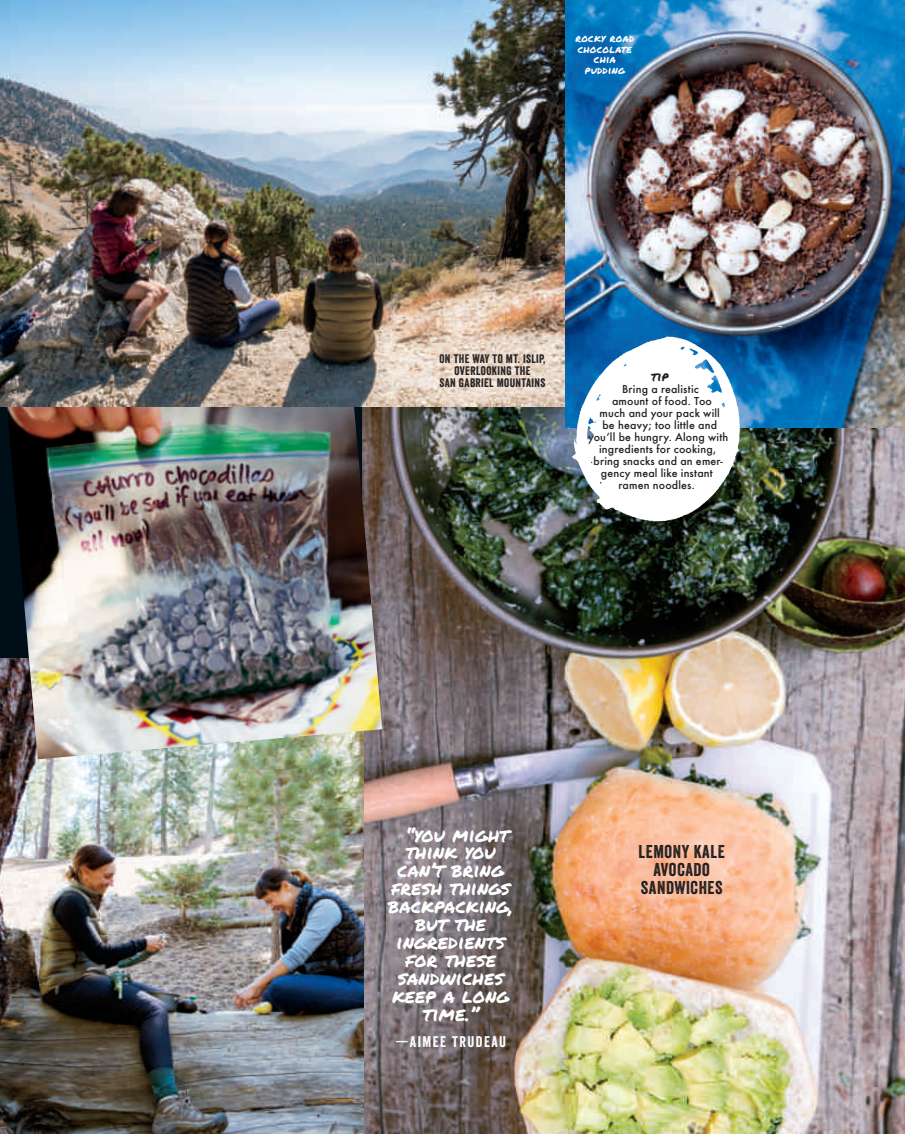
<style>
.page{position:relative;width:905px;height:1134px;background:#fff}
.page>*{position:absolute;margin:0;border:0;box-sizing:border-box;transform-origin:0 0}
.t1{font:19.5px "Permanent Marker";letter-spacing:.01em;color:#fff}
.t2{font:18px/18px "Veneer";letter-spacing:.03em;color:#231f20;text-align:center}
.t3{font:15px "Veneer";letter-spacing:.1em;color:#fff}
.t4{font:12.75px "Permanent Marker";color:#231f20}
.t5{font:500 12px "Futura";letter-spacing:.015em;color:#231f20}
.t6{font:12px/12px "Veneer";letter-spacing:.03em;color:#231f20;text-align:center}
.t7{font:10.5px/10.5px "Permanent Marker";letter-spacing:.03em;color:#fff;text-align:center}
</style>
<div class="page">
<img style="left:363px;top:406px;width:541px;height:728px">
<img style="left:0;top:759px;width:363px;height:375px">
<img style="left:0;top:406px;width:382px;height:353px">
<img style="left:0;top:0;width:565px;height:406px">
<img style="left:565px;top:0;width:339px;height:428px">
<img style="left:533px;top:326px;width:256px;height:209px">
<img style="left:904px;top:1px;width:1px;height:1132px">
<p class="t7" style="left:575px;top:33px;width:60px">ROCKY ROAD<br>CHOCOLATE<br>CHIA<br>PUDDING</p>
<p class="t6" style="left:439px;top:352px;width:107px">ON THE WAY TO MT. ISLIP,<br>OVERLOOKING THE<br>SAN GABRIEL MOUNTAINS</p>
<p class="t4" style="left:651px;top:366px;width:19px">TIP</p>
<p class="t5" style="left:622px;top:381px;width:78px">Bring a realistic</p>
<p class="t5" style="left:612px;top:393px;width:101px">amount of food. Too</p>
<p class="t5" style="left:599px;top:405px;width:122px">much and your pack will</p>
<p class="t5" style="left:602px;top:417px;width:116px">be heavy; too little and</p>
<p class="t5" style="left:588px;top:429px;width:142px">you’ll be hungry. Along with</p>
<p class="t5" style="left:599px;top:441px;width:118px">ingredients for cooking,</p>
<p class="t5" style="left:593px;top:453px;width:131px">bring snacks and an emer-</p>
<p class="t5" style="left:600px;top:465px;width:113px">gency meal like instant</p>
<p class="t5" style="left:618px;top:477px;width:78px">ramen noodles.</p>
<h1 class="t1" style="left:406px;top:820px;width:104px">“YOU MIGHT</h1>
<h1 class="t1" style="left:406px;top:838px;width:91px">THINK YOU</h1>
<h1 class="t1" style="left:397px;top:856px;width:108px">CAN’T BRING</h1>
<h1 class="t1" style="left:391px;top:874px;width:120px">FRESH THINGS</h1>
<h1 class="t1" style="left:388px;top:892px;width:126px">BACKPACKING,</h1>
<h1 class="t1" style="left:415px;top:910px;width:72px">BUT THE</h1>
<h1 class="t1" style="left:396px;top:928px;width:110px">INGREDIENTS</h1>
<h1 class="t1" style="left:405px;top:946px;width:92px">FOR THESE</h1>
<h1 class="t1" style="left:398px;top:964px;width:107px">SANDWICHES</h1>
<h1 class="t1" style="left:392px;top:982px;width:119px">KEEP A LONG</h1>
<h1 class="t1" style="left:423px;top:1000px;width:57px">TIME.”</h1>
<p class="t3" style="left:395px;top:1032px;width:112px">—AIMEE TRUDEAU</p>
<h2 class="t2" style="left:638px;top:842px;width:88px">LEMONY KALE<br>AVOCADO<br>SANDWICHES</h2>
</div>
